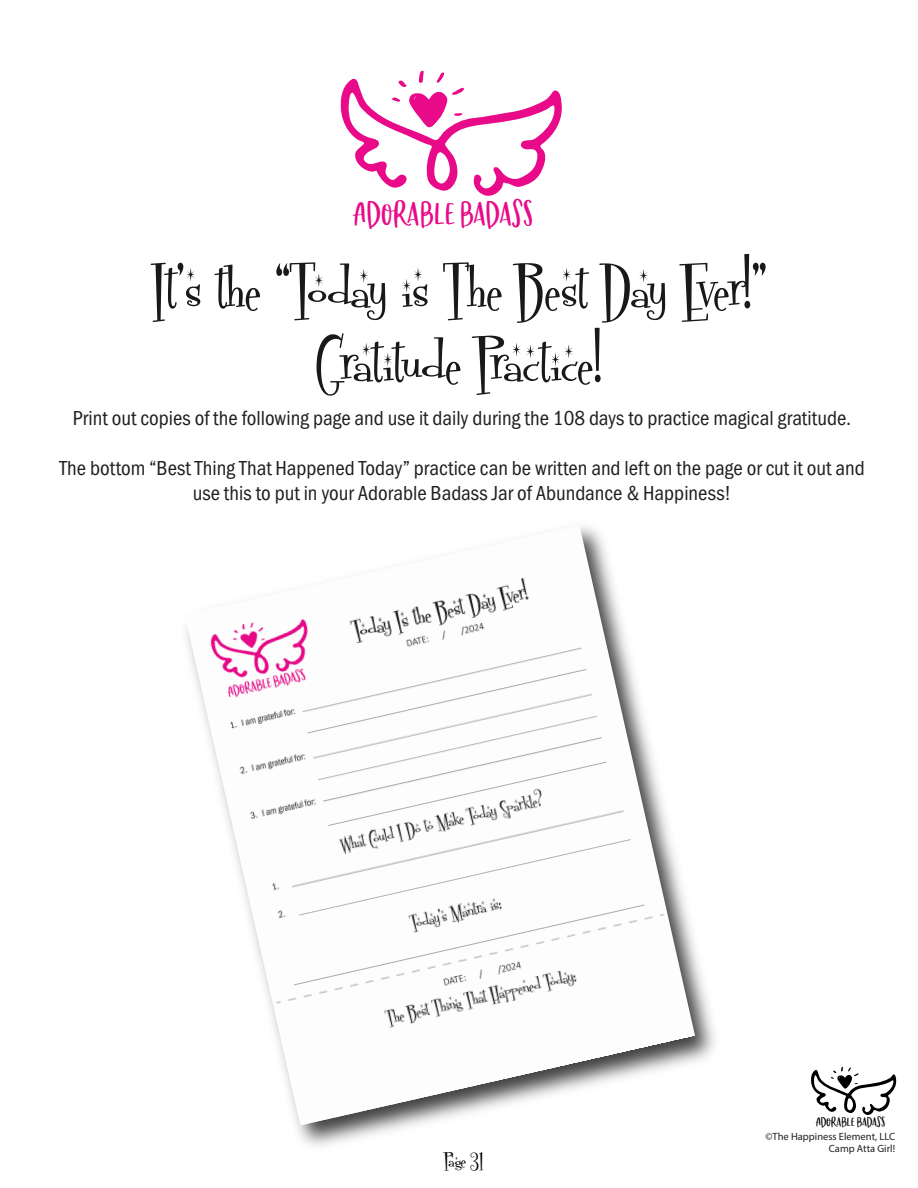
<style>
.page{position:relative;width:918px;height:1188px;background:#fff}
.page>*{position:absolute;margin:0;border:0;box-sizing:border-box;transform-origin:0 0}
.t1{font:61.5px/73.8px "Fontdinerdotcom Sparkly";color:#191919;text-align:center}
.t2{font:43.8px "Chinup Buttercup Cutecaps";color:#e80a89}
.t3{font:21px/24.9px "Franklin Gothic URW Con Boo";color:#231f20;text-align:center}
.t4{font:19.35px "Fontdinerdotcom Sparkly";letter-spacing:-.005em;color:#000}
.t5{font:16.95px "Chinup Buttercup Cutecaps";color:#000}
.t6{font:10.5px/12.6px "Myriad Pro";color:#231f20;text-align:right}
</style>
<div class="page">
<svg style="left:340px;top:71px;width:222px;height:125px"></svg>
<svg style="left:811px;top:1067px;width:86px;height:48px"></svg>
<img style="left:296px;top:948px;width:419px;height:198px">
<img style="left:186px;top:526px;width:509px;height:600px">
<h2 class="t2" style="left:354px;top:190px;width:182px">Adorable badass</h2>
<h1 class="t1" style="left:152px;top:254px;width:616px">It’s the “Today is The Best Day Ever!”<br>Gratitude Practice!</h1>
<p class="t3" style="left:73px;top:405px;width:780px">Print out copies of the following page and use it daily during the 108 days to practice magical gratitude.</p>
<p class="t3" style="left:59px;top:455px;width:807px">The bottom “Best Thing That Happened Today” practice can be written and left on the page or cut it out and use this to put in your Adorable Badass Jar of Abundance &amp; Happiness!</p>
<p class="t4" style="left:444px;top:1147px;width:41px">Page 31</p>
<p class="t5" style="left:816px;top:1113px;width:71px">Adorable badass</p>
<p class="t6" style="left:765px;top:1130px;width:131px">©The Happiness Element, LLC<br>Camp Atta Girl!</p>
</div>
